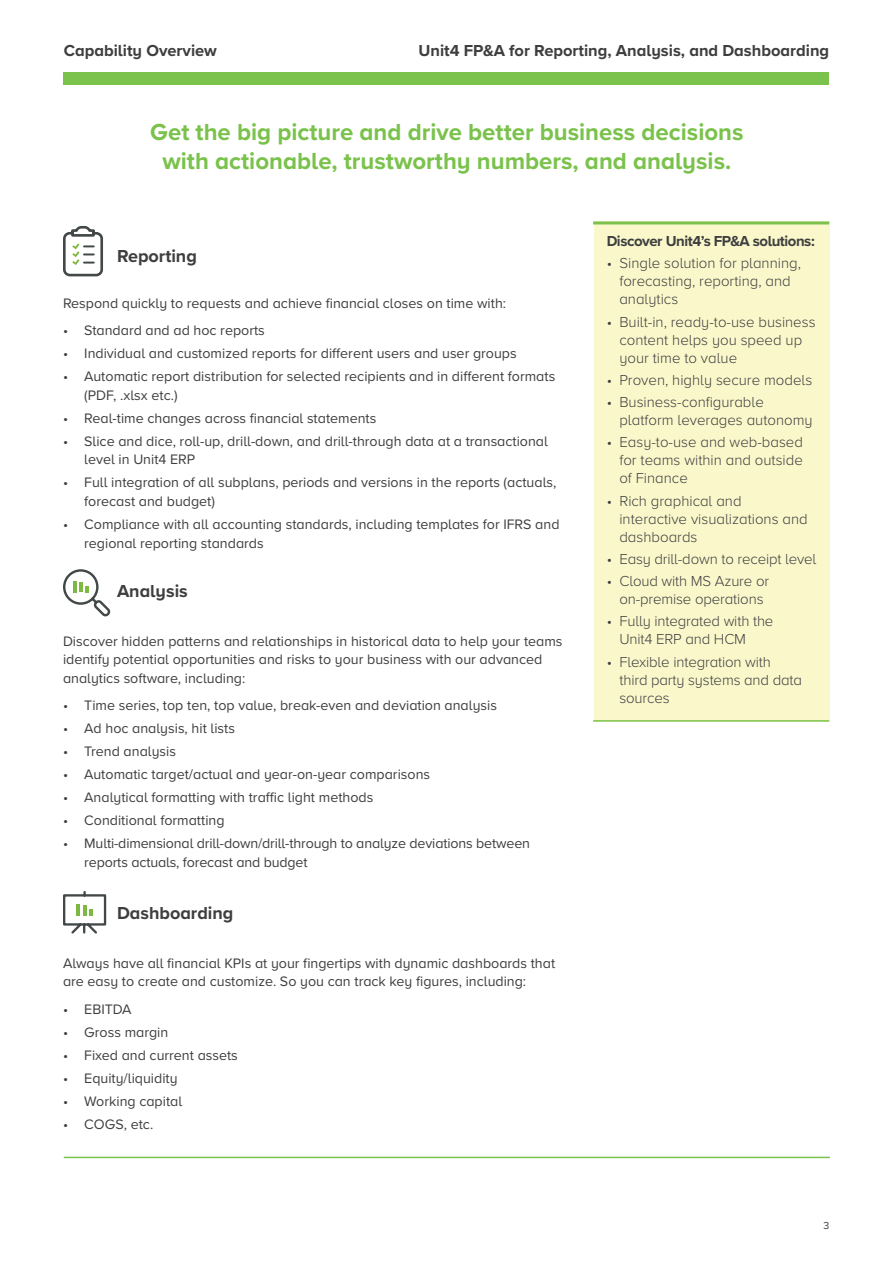
<style>
.page{position:relative;width:893px;height:1263px;background:#fff}
.page>*{position:absolute;margin:0;border:0;box-sizing:border-box;transform-origin:0 0}
.Highlight{font:700 24px/28.8px "Proxima Nova A";color:#7ac24b;text-align:center}
.Subtitle_2{font:700 18px "Proxima Nova A";color:#3e3e3f}
.t1{font:700 16.5px "Proxima Nova A";color:#3e3e3f}
.t2{font:300 15px/18px "Proxima Nova A";color:#3e3e3f}
.t3{font:700 15px "Proxima Nova A";letter-spacing:-.03em;color:#3e3e3f}
.Tabbed_body_copy{font:14.25px/18.8px "Proxima Nova A";color:#3e3e3f}
.Body_copy{font:14.25px/18.8px "Proxima Nova A";color:#3e3e3f}
.t4{font:10.5px "Proxima Nova A";color:#3e3e3f}
</style>
<div class="page">
<div style="left:64px;top:72px;width:765px;height:13px;background:#7ac24b"></div>
<hr style="left:64px;top:1157px;width:766px;height:1px;background:#7ac24b">
<div style="left:594px;top:221px;width:235px;height:501px;background:#faf8cb"></div>
<hr style="left:593px;top:221px;width:236px;height:3px;background:#7ac24b">
<svg style="left:63px;top:226px;width:40px;height:51px"></svg>
<svg style="left:63px;top:569px;width:48px;height:48px"></svg>
<svg style="left:63px;top:891px;width:44px;height:43px"></svg>
<hr style="left:593px;top:720px;width:236px;height:2px;background:#7ac24b">
<p class="t1" style="left:64px;top:38px;width:155px">Capability Overview</p>
<p class="t1" style="left:418px;top:38px;width:412px">Unit4 FP&amp;A for Reporting, Analysis, and Dashboarding</p>
<p class="Highlight" style="left:150px;top:118px;width:595px">Get the big picture and drive better business decisions with actionable, trustworthy numbers, and analysis.</p>
<p class="Subtitle_2" style="left:117px;top:242px;width:81px">Reporting</p>
<p class="Body_copy" style="left:63px;top:293px;width:445px">Respond quickly to requests and achieve financial closes on time with:</p>
<p class="Tabbed_body_copy" style="left:63px;top:320px;width:203px">• Standard and ad hoc reports</p>
<p class="Tabbed_body_copy" style="left:63px;top:343px;width:455px">• Individual and customized reports for different users and user groups</p>
<p class="Tabbed_body_copy" style="left:84px;top:366px;width:473px;text-indent:-21px">• Automatic report distribution for selected recipients and in different formats (PDF, .xlsx etc.)</p>
<p class="Tabbed_body_copy" style="left:63px;top:408px;width:315px">• Real-time changes across financial statements</p>
<p class="Tabbed_body_copy" style="left:84px;top:431px;width:465px;text-indent:-21px">• Slice and dice, roll-up, drill-down, and drill-through data at a transactional level in Unit4 ERP</p>
<p class="Tabbed_body_copy" style="left:84px;top:473px;width:474px;text-indent:-21px">• Full integration of all subplans, periods and versions in the reports (actuals, forecast and budget)</p>
<p class="Tabbed_body_copy" style="left:84px;top:514px;width:477px;text-indent:-21px">• Compliance with all accounting standards, including templates for IFRS and regional reporting standards</p>
<p class="Subtitle_2" style="left:117px;top:577px;width:72px">Analysis</p>
<p class="Body_copy" style="left:63px;top:631px;width:501px">Discover hidden patterns and relationships in historical data to help your teams identify potential opportunities and risks to your business with our advanced analytics software, including:</p>
<p class="Tabbed_body_copy" style="left:63px;top:696px;width:435px">• Time series, top ten, top value, break-even and deviation analysis</p>
<p class="Tabbed_body_copy" style="left:63px;top:719px;width:173px">• Ad hoc analysis, hit lists</p>
<p class="Tabbed_body_copy" style="left:63px;top:742px;width:114px">• Trend analysis</p>
<p class="Tabbed_body_copy" style="left:63px;top:765px;width:369px">• Automatic target/actual and year-on-year comparisons</p>
<p class="Tabbed_body_copy" style="left:63px;top:788px;width:312px">• Analytical formatting with traffic light methods</p>
<p class="Tabbed_body_copy" style="left:63px;top:811px;width:163px">• Conditional formatting</p>
<p class="Tabbed_body_copy" style="left:84px;top:834px;width:447px;text-indent:-21px">• Multi-dimensional drill-down/drill-through to analyze deviations between reports actuals, forecast and budget</p>
<p class="Subtitle_2" style="left:117px;top:899px;width:118px">Dashboarding</p>
<p class="Body_copy" style="left:63px;top:953px;width:494px">Always have all financial KPIs at your fingertips with dynamic dashboards that are easy to create and customize. So you can track key figures, including:</p>
<p class="Tabbed_body_copy" style="left:63px;top:999px;width:70px">• EBITDA</p>
<p class="Tabbed_body_copy" style="left:63px;top:1022px;width:107px">• Gross margin</p>
<p class="Tabbed_body_copy" style="left:63px;top:1045px;width:176px">• Fixed and current assets</p>
<p class="Tabbed_body_copy" style="left:63px;top:1068px;width:116px">• Equity/liquidity</p>
<p class="Tabbed_body_copy" style="left:63px;top:1091px;width:121px">• Working capital</p>
<p class="Tabbed_body_copy" style="left:63px;top:1114px;width:92px">• COGS, etc.</p>
<p class="t3" style="left:607px;top:230px;width:210px">Discover Unit4’s FP&amp;A solutions:</p>
<p class="t2" style="left:619px;top:253px;width:183px;text-indent:-13px">• Single solution for planning, forecasting, reporting, and analytics</p>
<p class="t2" style="left:619px;top:312px;width:198px;text-indent:-13px">• Built-in, ready-to-use business content helps you speed up your time to value</p>
<p class="t2" style="left:607px;top:370px;width:207px">• Proven, highly secure models</p>
<p class="t2" style="left:619px;top:392px;width:195px;text-indent:-13px">• Business-configurable platform leverages autonomy</p>
<p class="t2" style="left:619px;top:433px;width:185px;text-align:justify;text-indent:-13px">• Easy-to-use and web-based for teams within and outside of Finance</p>
<p class="t2" style="left:619px;top:491px;width:190px;text-indent:-13px">• Rich graphical and interactive visualizations and dashboards</p>
<p class="t2" style="left:607px;top:549px;width:211px">• Easy drill-down to receipt level</p>
<p class="t2" style="left:607px;top:571px;width:164px;text-align:center">• Cloud with MS Azure or on-premise operations</p>
<p class="t2" style="left:619px;top:612px;width:156px;text-indent:-13px">• Fully integrated with the<br>Unit4 ERP and HCM</p>
<p class="t2" style="left:619px;top:652px;width:184px;text-indent:-13px">• Flexible integration with third party systems and data sources</p>
<p class="t4" style="left:823px;top:1217px;width:7px">3</p>
</div>
